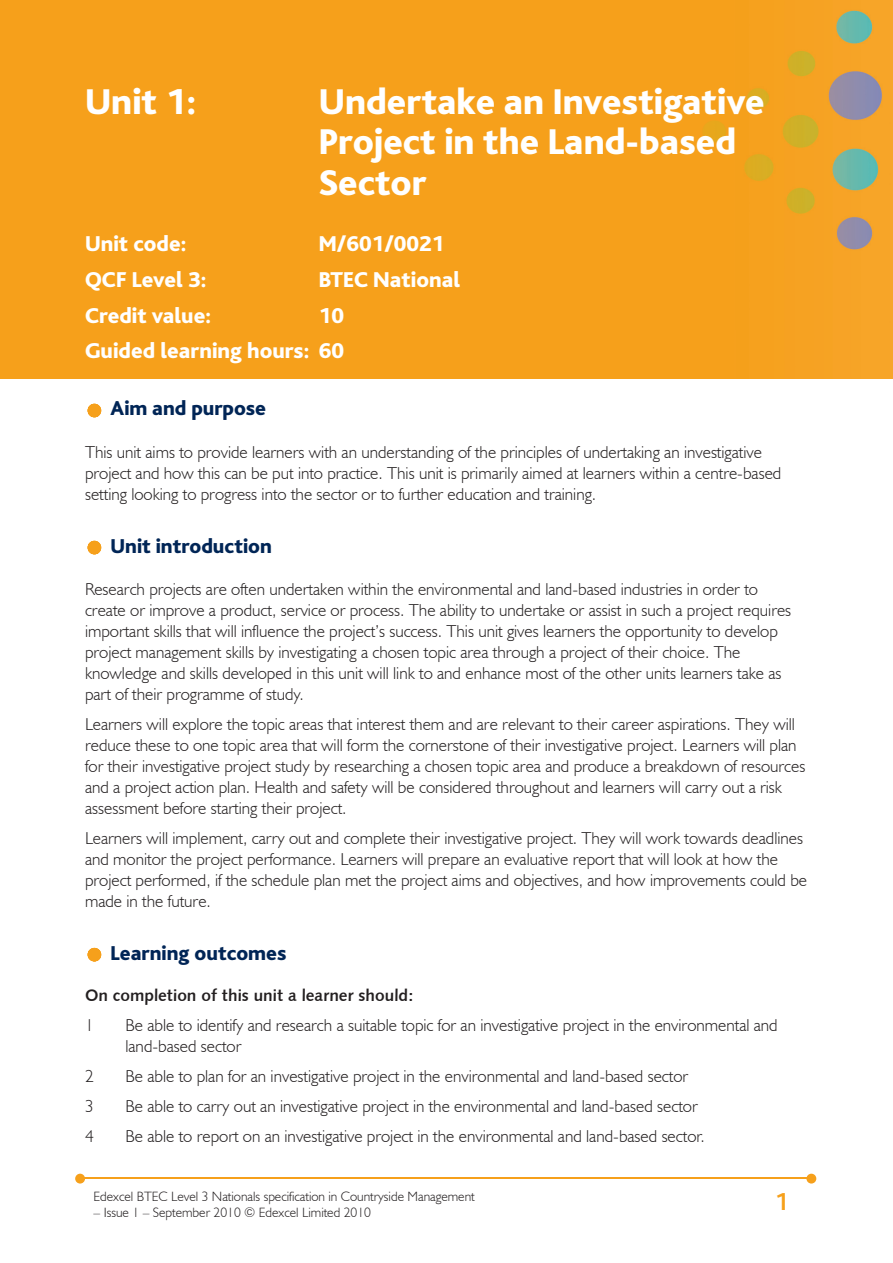
<style>
.page{position:relative;width:893px;height:1263px;background:#fff}
.page>*{position:absolute;margin:0;border:0;box-sizing:border-box;transform-origin:0 0}
.t1{font:800 37.5px/40.5px "Bliss";color:#fff}
.t2{font:700 25.5px "Bliss";color:#f6a01b}
.t3{font:800 22.5px/35.7px "Bliss";color:#fff;text-align:right}
.t4{font:800 21px "Bliss";color:#002556}
.t5{font:300 17.25px/21px "Humanist 521 BT";color:#231f20}
.t6{font:16.5px "Humanist 531 BT Bold A";color:#231f20}
.t7{font:300 13.5px "Humanist 521 BT";color:#231f20}
</style>
<div class="page">
<img style="left:0;top:0;width:893px;height:378px">
<hr style="left:83px;top:1178px;width:727px;height:1px;background:#f6a01b">
<svg style="left:806px;top:1174px;width:10px;height:9px"></svg>
<svg style="left:75px;top:1174px;width:10px;height:9px"></svg>
<svg style="left:88px;top:404px;width:13px;height:13px"></svg>
<svg style="left:88px;top:541px;width:13px;height:13px"></svg>
<svg style="left:88px;top:948px;width:13px;height:13px"></svg>
<h1 class="t1" style="left:85px;top:82px;width:113px">Unit 1:</h1>
<h1 class="t1" style="left:319px;top:82px;width:447px">Undertake an Investigative<br>Project in the Land-based<br>Sector</h1>
<h3 class="t3" style="left:85px;top:227px;width:103px">Unit code:</h3>
<h3 class="t3" style="left:319px;top:227px;width:127px">M/601/0021</h3>
<h3 class="t3" style="left:85px;top:262px;width:123px">QCF Level 3:</h3>
<h3 class="t3" style="left:319px;top:262px;width:143px">BTEC National</h3>
<h3 class="t3" style="left:85px;top:298px;width:128px">Credit value:</h3>
<h3 class="t3" style="left:85px;top:298px;width:261px">10<br>Guided learning hours: 60</h3>
<p class="t4" style="left:111px;top:398px;width:157px">Aim and purpose</p>
<p class="t5" style="left:85px;top:441px;width:698px">This unit aims to provide learners with an understanding of the principles of undertaking an investigative project and how this can be put into practice. This unit is primarily aimed at learners within a centre-based setting looking to progress into the sector or to further education and training.</p>
<p class="t4" style="left:111px;top:535px;width:163px">Unit introduction</p>
<p class="t5" style="left:85px;top:578px;width:708px">Research projects are often undertaken within the environmental and land-based industries in order to create or improve a product, service or process. The ability to undertake or assist in such a project requires important skills that will influence the project’s success. This unit gives learners the opportunity to develop project management skills by investigating a chosen topic area through a project of their choice. The knowledge and skills developed in this unit will link to and enhance most of the other units learners take as part of their programme of study.</p>
<p class="t5" style="left:85px;top:713px;width:722px">Learners will explore the topic areas that interest them and are relevant to their career aspirations. They will reduce these to one topic area that will form the cornerstone of their investigative project. Learners will plan for their investigative project study by researching a chosen topic area and produce a breakdown of resources and a project action plan. Health and safety will be considered throughout and learners will carry out a risk assessment before starting their project.</p>
<p class="t5" style="left:85px;top:827px;width:724px">Learners will implement, carry out and complete their investigative project. They will work towards deadlines and monitor the project performance. Learners will prepare an evaluative report that will look at how the project performed, if the schedule plan met the project aims and objectives, and how improvements could be made in the future.</p>
<p class="t4" style="left:111px;top:942px;width:177px">Learning outcomes</p>
<p class="t6" style="left:85px;top:985px;width:330px">On completion of this unit a learner should:</p>
<p class="t5" style="left:85px;top:1014px;width:10px">1</p>
<p class="t5" style="left:125px;top:1014px;width:654px">Be able to identify and research a suitable topic for an investigative project in the environmental and land-based sector</p>
<p class="t5" style="left:85px;top:1065px;width:10px">2</p>
<p class="t5" style="left:125px;top:1065px;width:564px">Be able to plan for an investigative project in the environmental and land-based sector</p>
<p class="t5" style="left:85px;top:1095px;width:10px">3</p>
<p class="t5" style="left:125px;top:1095px;width:574px">Be able to carry out an investigative project in the environmental and land-based sector</p>
<p class="t5" style="left:85px;top:1125px;width:10px">4</p>
<p class="t5" style="left:125px;top:1125px;width:581px">Be able to report on an investigative project in the environmental and land-based sector.</p>
<p class="t7" style="left:94px;top:1188px;width:383px">Edexcel BTEC Level 3 Nationals specification in Countryside Management</p>
<p class="t7" style="left:94px;top:1204px;width:279px">– Issue 1 – September 2010 © Edexcel Limited 2010</p>
<h2 class="t2" style="left:775px;top:1189px;width:15px">1</h2>
</div>
